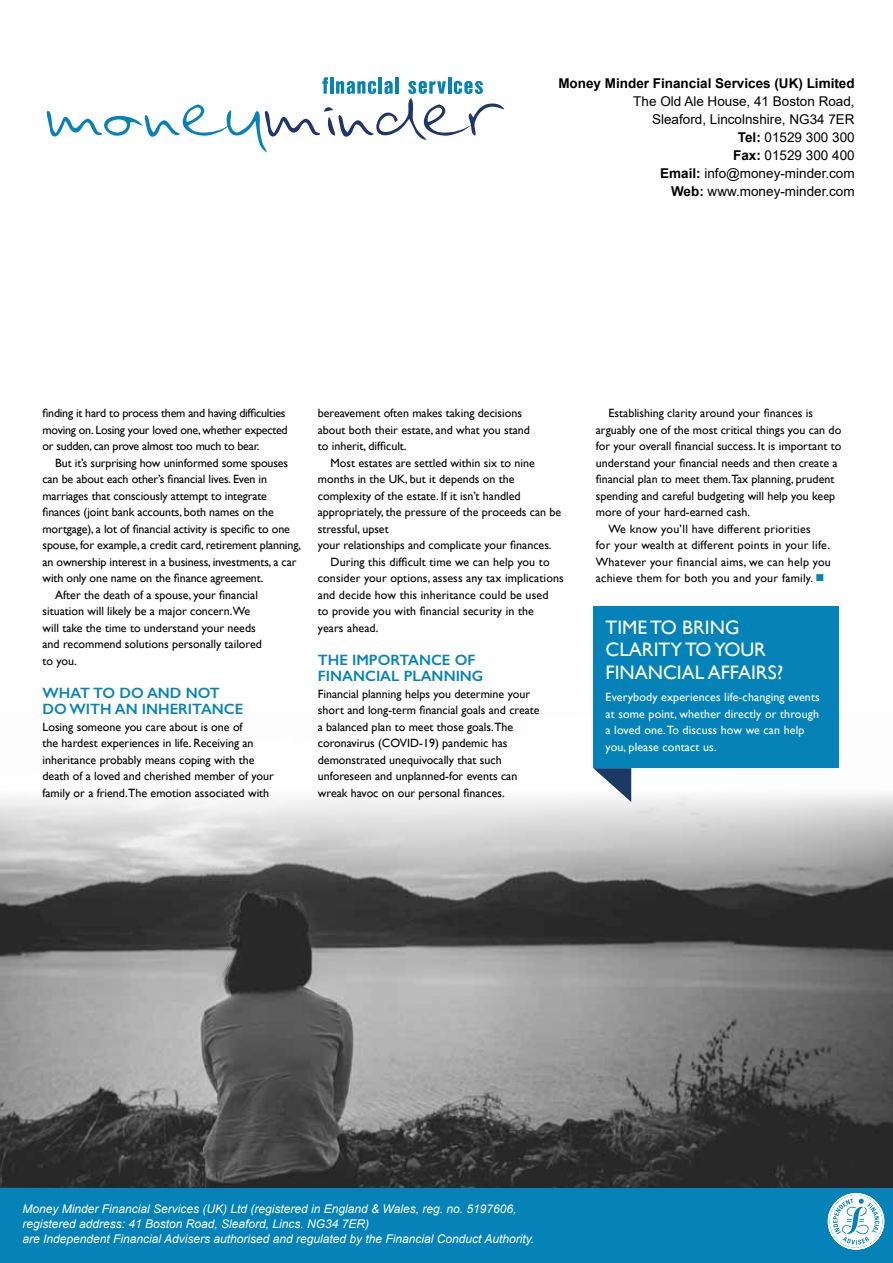
<style>
.page{position:relative;width:893px;height:1263px;background:#fff}
.page>*{position:absolute;margin:0;border:0;box-sizing:border-box;transform-origin:0 0}
.t1{font:19.5px/22.5px "Gill Sans";color:#fff}
.t2{font:600 15px/16.5px "Gill Sans";color:#0583b9}
.t3{font:13.5px/18px "Arial";color:#000;text-align:right}
.t4{font:700 13.5px "Arial";color:#000}
.t5{font:12px/16.5px "Gill Sans";color:#000}
.t6{font:italic 12px/15px "Arial";color:#fff}
.t7{font:12px "Gill Sans";letter-spacing:.02em;color:#000}
.t8{font:12px/16.5px "Gill Sans";letter-spacing:-.02em;color:#000}
.t9{font:12px/16.5px "Gill Sans";letter-spacing:.01em;color:#fff}
.s1{font-weight:700}
.s2{color:#0583b9}
</style>
<div class="page">
<img style="left:0;top:712px;width:893px;height:476px">
<svg style="left:593px;top:768px;width:38px;height:34px"></svg>
<div style="left:593px;top:607px;width:245px;height:161px;background:#0583b9"></div>
<svg style="left:47px;top:77px;width:457px;height:75px"></svg>
<div style="left:0;top:1188px;width:893px;height:75px;background:#0583b9"></div>
<svg style="left:827px;top:1193px;width:58px;height:57px"></svg>
<p class="t4" style="left:558px;top:73px;width:298px">Money Minder Financial Services (UK) Limited</p>
<p class="t3" style="left:633px;top:92px;width:223px">The Old Ale House, 41 Boston Road,<br>Sleaford, Lincolnshire, NG34 7ER<br><span class="s1">Tel:</span> 01529 300 300<br><span class="s1">Fax:</span> 01529 300 400<br><span class="s1">Email:</span> info@money-minder.com<br><span class="s1">Web:</span> www.money-minder.com</p>
<p class="t8" style="left:43px;top:405px;width:247px">finding it hard to process them and having difficulties moving on. Losing your loved one, whether expected or sudden, can prove almost too much to bear.</p>
<p class="t5" style="left:55px;top:454px;width:234px">But it’s surprising how uninformed some spouses</p>
<p class="t5" style="left:43px;top:471px;width:226px">can be about each other’s financial lives. Even in</p>
<p class="t5" style="left:43px;top:487px;width:226px">marriages that consciously attempt to integrate</p>
<p class="t5" style="left:43px;top:504px;width:233px">finances (joint bank accounts, both names on the</p>
<p class="t5" style="left:43px;top:520px;width:249px">mortgage), a lot of financial activity is specific to one</p>
<p class="t5" style="left:43px;top:537px;width:260px">spouse, for example, a credit card, retirement planning,</p>
<p class="t5" style="left:43px;top:553px;width:256px">an ownership interest in a business, investments, a car</p>
<p class="t5" style="left:43px;top:570px;width:222px">with only one name on the finance agreement.</p>
<p class="t5" style="left:55px;top:586px;width:204px">After the death of a spouse, your financial</p>
<p class="t5" style="left:43px;top:603px;width:209px">situation will likely be a major concern.We</p>
<p class="t5" style="left:43px;top:619px;width:215px">will take the time to understand your needs</p>
<p class="t5" style="left:43px;top:636px;width:221px">and recommend solutions personally tailored</p>
<p class="t5" style="left:43px;top:652px;width:36px">to you.</p>
<p class="t2" style="left:43px;top:684px;width:202px">WHAT TO DO AND NOT<br>DO WITH AN INHERITANCE</p>
<p class="t5" style="left:43px;top:718px;width:233px">Losing someone you care about is one of<br>the hardest experiences in life. Receiving an inheritance probably means coping with the death of a loved and cherished member of your family or a friend.The emotion associated with</p>
<p class="t5" style="left:318px;top:405px;width:214px">bereavement often makes taking decisions about both their estate, and what you stand to inherit, difficult.</p>
<p class="t5" style="left:331px;top:454px;width:206px">Most estates are settled within six to nine</p>
<p class="t5" style="left:318px;top:471px;width:198px">months in the UK, but it depends on the</p>
<p class="t5" style="left:318px;top:487px;width:204px">complexity of the estate. If it isn’t handled</p>
<p class="t5" style="left:318px;top:504px;width:245px">appropriately, the pressure of the proceeds can be</p>
<p class="t5" style="left:318px;top:520px;width:72px">stressful, upset</p>
<p class="t5" style="left:318px;top:537px;width:235px">your relationships and complicate your finances.</p>
<p class="t5" style="left:331px;top:553px;width:221px">During this difficult time we can help you to</p>
<p class="t5" style="left:318px;top:570px;width:247px">consider your options, assess any tax implications</p>
<p class="t5" style="left:318px;top:586px;width:232px">and decide how this inheritance could be used</p>
<p class="t5" style="left:318px;top:603px;width:218px">to provide you with financial security in the</p>
<p class="t5" style="left:318px;top:619px;width:62px">years ahead.</p>
<p class="t2" style="left:318px;top:651px;width:167px">THE IMPORTANCE OF<br>FINANCIAL PLANNING</p>
<p class="t5" style="left:318px;top:685px;width:223px">Financial planning helps you determine your short and long-term financial goals and create a balanced plan to meet those goals.The coronavirus (COVID-19) pandemic has demonstrated unequivocally that such unforeseen and unplanned-for events can wreak havoc on our personal finances.</p>
<p class="t5" style="left:609px;top:405px;width:206px">Establishing clarity around your finances is</p>
<p class="t5" style="left:596px;top:421px;width:247px">arguably one of the most critical things you can do</p>
<p class="t5" style="left:596px;top:438px;width:247px">for your overall financial success. It is important to</p>
<p class="t5" style="left:596px;top:454px;width:243px">understand your financial needs and then create a</p>
<p class="t5" style="left:596px;top:471px;width:240px">financial plan to meet them.Tax planning, prudent</p>
<p class="t5" style="left:596px;top:487px;width:241px">spending and careful budgeting will help you keep</p>
<p class="t5" style="left:596px;top:504px;width:156px">more of your hard-earned cash.</p>
<p class="t7" style="left:609px;top:521px;width:204px">We know you’ll have different priorities</p>
<p class="t7" style="left:596px;top:538px;width:236px">for your wealth at different points in your life.</p>
<p class="t7" style="left:596px;top:554px;width:237px">Whatever your financial aims, we can help you</p>
<p class="t7" style="left:596px;top:571px;width:230px">achieve them for both you and your family. <span class="s2">■</span></p>
<h1 class="t1" style="left:606px;top:616px;width:179px">TIME TO BRING<br>CLARITY TO YOUR<br>FINANCIAL AFFAIRS?</h1>
<p class="t9" style="left:606px;top:689px;width:216px">Everybody experiences life-changing events at some point, whether directly or through a loved one. To discuss how we can help you, please contact us.</p>
<p class="t6" style="left:22px;top:1201px;width:513px">Money Minder Financial Services (UK) Ltd (registered in England &amp; Wales, reg. no. 5197606, registered address: 41 Boston Road, Sleaford, Lincs. NG34 7ER)<br>are Independent Financial Advisers authorised and regulated by the Financial Conduct Authority.</p>
</div>
